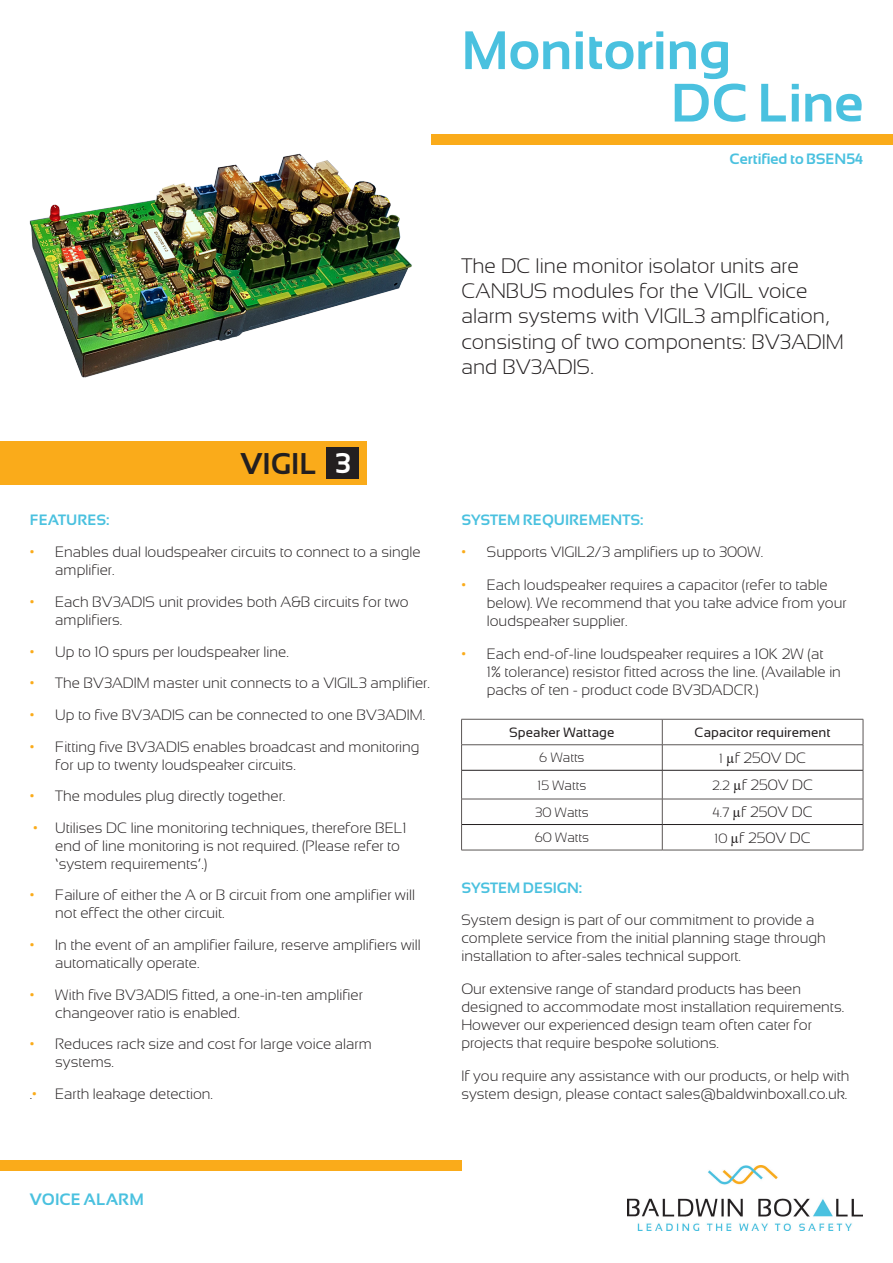
<style>
.page{position:relative;width:893px;height:1263px;background:#fff}
.page>*{position:absolute;margin:0;border:0;box-sizing:border-box;transform-origin:0 0}
.Page_Heading_p1{font:700 54px "Sansation";color:#4ac1df}
.t1{font:700 30px "Sansation";color:#231f20}
.t2{font:700 28.5px "Sansation";color:#fff}
.First_para_front_pag{font:300 21px/25.2px "Sansation";color:#231f20}
.Product_Category{font:700 16.5px "Sansation";color:#4ac1df}
.bulleted_indent_para{font:300 15px/18px "Sansation";color:#231f20}
.sub_heading_blue{font:700 15px "Sansation";color:#4ac1df}
.Table_text{font:300 15px "Sansation";color:#231f20}
.Table_text_heading{font:13.5px "Sansation";color:#231f20}
.Table_text-2{font:300 13.5px "Sansation";color:#231f20}
.s1{color:#faab1a}
.s2{font-size:13.5px}
.s3{font-family:"Times New Roman";font-weight:400}
</style>
<div class="page">
<img style="left:627px;top:1165px;width:235px;height:65px">
<div style="left:0;top:1160px;width:461px;height:11px;background:#faab1a"></div>
<div style="left:432px;top:135px;width:461px;height:10px;background:#faab1a"></div>
<hr style="left:461px;top:719px;width:201px;height:1px;background:#5b5655">
<hr style="left:662px;top:719px;width:201px;height:1px;background:#5b5655">
<hr style="left:461px;top:744px;width:201px;height:1px;background:#5b5655">
<hr style="left:662px;top:744px;width:201px;height:1px;background:#5b5655">
<hr style="left:461px;top:799px;width:201px;height:1px;background:#5b5655">
<hr style="left:662px;top:799px;width:201px;height:1px;background:#5b5655">
<svg style="left:461px;top:719px;width:1px;height:131px"></svg>
<svg style="left:662px;top:719px;width:1px;height:131px"></svg>
<svg style="left:863px;top:719px;width:1px;height:131px"></svg>
<hr style="left:461px;top:850px;width:201px;height:1px;background:#5b5655">
<hr style="left:662px;top:850px;width:201px;height:1px;background:#5b5655">
<hr style="left:462px;top:770px;width:200px;height:1px;background:#231f20">
<hr style="left:662px;top:770px;width:201px;height:1px;background:#231f20">
<hr style="left:462px;top:824px;width:200px;height:1px;background:#231f20">
<hr style="left:662px;top:824px;width:201px;height:1px;background:#231f20">
<div style="left:0;top:441px;width:367px;height:44px;background:#faab1a"></div>
<div style="left:326px;top:447px;width:33px;height:32px;background:#231f20"></div>
<img style="left:30px;top:153px;width:382px;height:224px">
<p class="Page_Heading_p1" style="left:461px;top:20px;width:271px">Monitoring</p>
<p class="Page_Heading_p1" style="left:671px;top:73px;width:194px">DC Line</p>
<p class="sub_heading_blue" style="left:730px;top:150px;width:135px">Certified to BSEN54</p>
<p class="t1" style="left:240px;top:447px;width:78px">VIGIL</p>
<p class="t2" style="left:335px;top:447px;width:17px">3</p>
<p class="sub_heading_blue" style="left:30px;top:511px;width:81px">FEATURES:</p>
<p class="bulleted_indent_para" style="left:55px;top:543px;width:367px;text-indent:-26px"><span class="s1">•</span> Enables dual loudspeaker circuits to connect to a single amplifier.</p>
<p class="bulleted_indent_para" style="left:55px;top:593px;width:355px;text-indent:-26px"><span class="s1">•</span> Each BV3ADIS unit provides both A&amp;B circuits for two amplifiers.</p>
<p class="bulleted_indent_para" style="left:30px;top:642px;width:261px"><span class="s1">•</span> Up to 10 spurs per loudspeaker line.</p>
<p class="bulleted_indent_para" style="left:30px;top:674px;width:402px"><span class="s1">•</span> The BV3ADIM master unit connects to a VIGIL3 amplifier.</p>
<p class="bulleted_indent_para" style="left:30px;top:706px;width:397px"><span class="s1">•</span> Up to five BV3ADIS can be connected to one BV3ADIM.</p>
<p class="bulleted_indent_para" style="left:55px;top:737px;width:366px;text-indent:-26px"><span class="s1">•</span> Fitting five BV3ADIS enables broadcast and monitoring for up to twenty loudspeaker circuits.</p>
<p class="bulleted_indent_para" style="left:30px;top:787px;width:257px"><span class="s1">•</span> The modules plug directly together.</p>
<p class="bulleted_indent_para" style="left:55px;top:819px;width:353px;text-indent:-22px"><span class="s1">•</span> Utilises DC line monitoring techniques, therefore BEL1 end of line monitoring is not required. (Please refer to ‘system requirements’.)</p>
<p class="bulleted_indent_para" style="left:55px;top:886px;width:361px;text-indent:-26px"><span class="s1">•</span> Failure of either the A or B circuit from one amplifier will not effect the other circuit.</p>
<p class="bulleted_indent_para" style="left:55px;top:936px;width:367px;text-indent:-26px"><span class="s1">•</span> In the event of an amplifier failure, reserve amplifiers will automatically operate.</p>
<p class="bulleted_indent_para" style="left:55px;top:985px;width:309px;text-indent:-26px"><span class="s1">•</span> With five BV3ADIS fitted, a one-in-ten amplifier changeover ratio is enabled.</p>
<p class="bulleted_indent_para" style="left:55px;top:1035px;width:318px;text-indent:-26px"><span class="s1">•</span> Reduces rack size and cost for large voice alarm systems.</p>
<p class="bulleted_indent_para" style="left:30px;top:1085px;width:185px">.<span class="s1">•</span> Earth leakage detection.</p>
<p class="First_para_front_pag" style="left:461px;top:253px;width:384px">The DC line monitor isolator units are CANBUS modules for the VIGIL voice alarm systems with VIGIL3 amplfication, consisting of two components: BV3ADIM and BV3ADIS.</p>
<p class="sub_heading_blue" style="left:461px;top:511px;width:184px">SYSTEM REQUIREMENTS:</p>
<p class="bulleted_indent_para" style="left:461px;top:543px;width:303px"><span class="s1">•</span> Supports VIGIL2/3 amplifiers up to 300W.</p>
<p class="bulleted_indent_para" style="left:487px;top:576px;width:361px;text-indent:-26px"><span class="s1">•</span> Each loudspeaker requires a capacitor (refer to table below). We recommend that you take advice from your loudspeaker supplier.</p>
<p class="bulleted_indent_para" style="left:487px;top:645px;width:356px;text-indent:-26px"><span class="s1">•</span> Each end-of-line loudspeaker requires a 10K 2W (at<br>1% tolerance) resistor fitted across the line. (Available in packs of ten - product code BV3DADCR.)</p>
<p class="Table_text_heading" style="left:509px;top:725px;width:107px">Speaker Wattage</p>
<p class="Table_text_heading" style="left:695px;top:725px;width:138px">Capacitor requirement</p>
<p class="Table_text-2" style="left:539px;top:750px;width:47px">6 Watts</p>
<p class="Table_text" style="left:719px;top:749px;width:89px"><span class="s2">1</span> <span class="s3">µ</span>f 250V DC</p>
<p class="Table_text-2" style="left:538px;top:777px;width:50px">15 Watts</p>
<p class="Table_text" style="left:712px;top:777px;width:103px"><span class="s2">2.2</span> <span class="s3">µ</span>f 250V DC</p>
<p class="Table_text-2" style="left:535px;top:804px;width:55px">30 Watts</p>
<p class="Table_text" style="left:712px;top:804px;width:102px"><span class="s2">4.7</span> <span class="s3">µ</span>f 250V DC</p>
<p class="Table_text-2" style="left:535px;top:830px;width:56px">60 Watts</p>
<p class="Table_text" style="left:714px;top:829px;width:98px"><span class="s2">10</span> <span class="s3">µ</span>f 250V DC</p>
<p class="sub_heading_blue" style="left:461px;top:879px;width:122px">SYSTEM DESIGN:</p>
<p class="bulleted_indent_para" style="left:461px;top:911px;width:366px">System design is part of our commitment to provide a complete service from the initial planning stage through installation to after-sales technical support.</p>
<p class="bulleted_indent_para" style="left:461px;top:980px;width:384px">Our extensive range of standard products has been designed to accommodate most installation requirements.<br>However our experienced design team often cater for projects that require bespoke solutions.</p>
<p class="bulleted_indent_para" style="left:461px;top:1067px;width:390px">If you require any assistance with our products, or help with system design, please contact sales@baldwinboxall.co.uk.</p>
<p class="Product_Category" style="left:30px;top:1190px;width:116px">VOICE ALARM</p>
</div>
